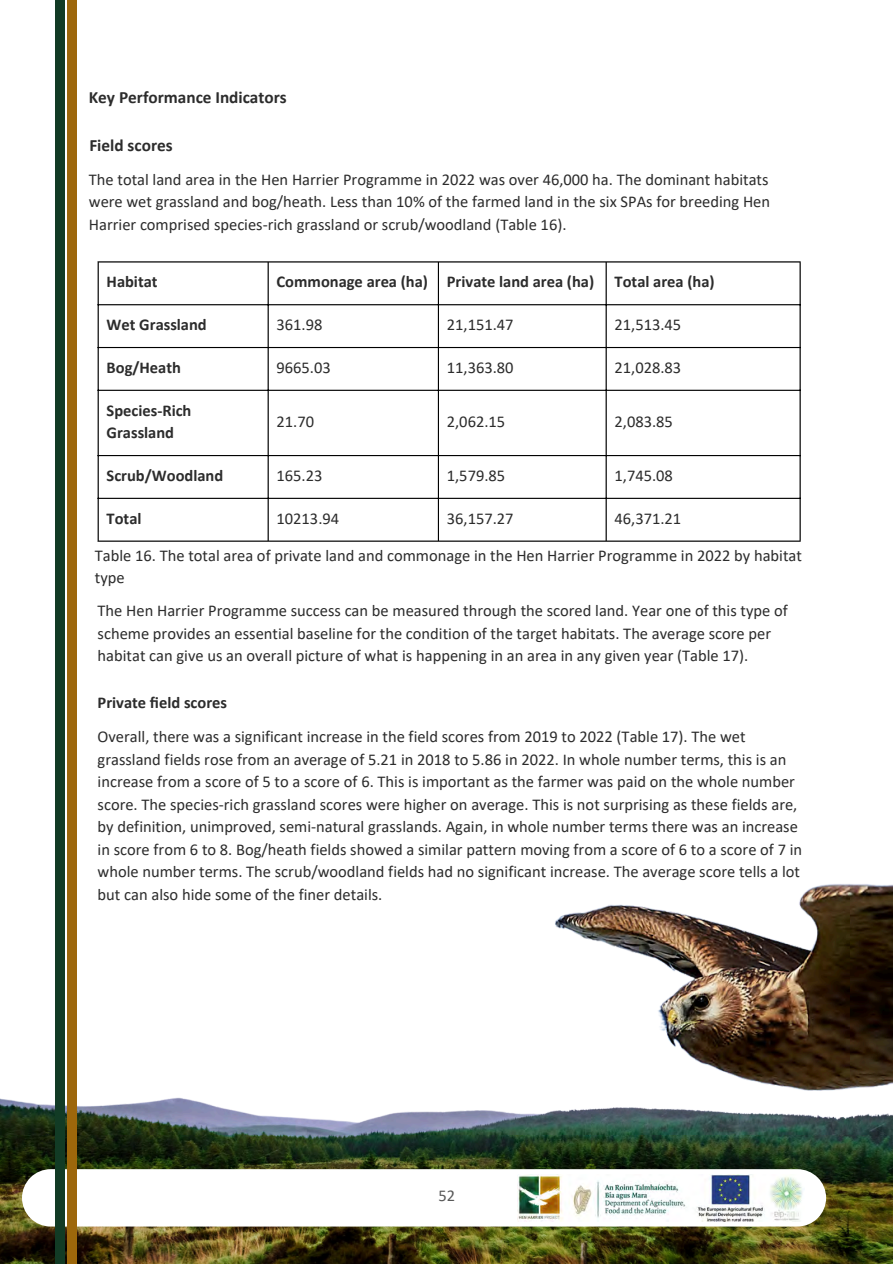
<style>
.page{position:relative;width:893px;height:1264px;background:#fff}
.page>*{position:absolute;margin:0;border:0;box-sizing:border-box;transform-origin:0 0}
.t1{font:700 17.25px "Calibri";color:#2c2c2c}
.t2{font:16.5px/22.5px "Calibri";color:#2c2c2c}
.t3{font:700 16.5px/22.5px "Calibri";color:#2c2c2c}
.t4{font:16.5px "Calibri";color:#595959}
</style>
<div class="page">
<hr style="left:98px;top:262px;width:1px;height:278px;background:#000">
<hr style="left:267px;top:262px;width:2px;height:278px;background:#000">
<hr style="left:438px;top:262px;width:1px;height:278px;background:#000">
<hr style="left:605px;top:262px;width:1px;height:278px;background:#000">
<hr style="left:799px;top:262px;width:1px;height:278px;background:#000">
<hr style="left:98px;top:261px;width:702px;height:1px;background:#000">
<hr style="left:98px;top:304px;width:702px;height:1px;background:#000">
<hr style="left:98px;top:347px;width:702px;height:1px;background:#000">
<hr style="left:98px;top:390px;width:702px;height:1px;background:#000">
<hr style="left:98px;top:455px;width:702px;height:1px;background:#000">
<hr style="left:98px;top:498px;width:702px;height:1px;background:#000">
<hr style="left:98px;top:540px;width:702px;height:1px;background:#000">
<img style="left:555px;top:884px;width:337px;height:202px">
<img style="left:0;top:1086px;width:892px;height:177px">
<svg style="left:22px;top:1169px;width:804px;height:57px"></svg>
<img style="left:517px;top:1174px;width:287px;height:47px">
<div style="left:56px;top:0;width:9px;height:1263px;background:#123b25"></div>
<div style="left:68px;top:0;width:9px;height:1263px;background:#9d670b"></div>
<p class="t1" style="left:89px;top:90px;width:199px">Key Performance Indicators</p>
<p class="t1" style="left:89px;top:138px;width:85px">Field scores</p>
<p class="t2" style="left:89px;top:169px;width:682px;text-align:justify">The total land area in the Hen Harrier Programme in 2022 was over 46,000 ha. The dominant habitats were wet grassland and bog/heath. Less than 10% of the farmed land in the six SPAs for breeding Hen Harrier comprised species-rich grassland or scrub/woodland (Table 16).</p>
<h1 class="t3" style="left:107px;top:272px;width:52px">Habitat</h1>
<h1 class="t3" style="left:276px;top:272px;width:153px">Commonage area (ha)</h1>
<p class="t3" style="left:447px;top:272px;width:149px">Private land area (ha)</p>
<p class="t3" style="left:614px;top:272px;width:101px">Total area (ha)</p>
<p class="t3" style="left:107px;top:315px;width:102px">Wet Grassland</p>
<p class="t2" style="left:276px;top:315px;width:47px">361.98</p>
<p class="t2" style="left:447px;top:315px;width:68px">21,151.47</p>
<p class="t2" style="left:614px;top:315px;width:68px">21,513.45</p>
<p class="t3" style="left:107px;top:357px;width:76px">Bog/Heath</p>
<p class="t2" style="left:276px;top:357px;width:56px">9665.03</p>
<p class="t2" style="left:447px;top:357px;width:68px">11,363.80</p>
<p class="t2" style="left:614px;top:357px;width:68px">21,028.83</p>
<p class="t3" style="left:107px;top:400px;width:86px">Species-Rich<br>Grassland</p>
<p class="t2" style="left:276px;top:411px;width:39px">21.70</p>
<p class="t2" style="left:447px;top:411px;width:60px">2,062.15</p>
<p class="t2" style="left:614px;top:411px;width:60px">2,083.85</p>
<p class="t3" style="left:107px;top:465px;width:118px">Scrub/Woodland</p>
<p class="t2" style="left:276px;top:465px;width:47px">165.23</p>
<p class="t2" style="left:447px;top:465px;width:60px">1,579.85</p>
<p class="t2" style="left:614px;top:465px;width:60px">1,745.08</p>
<p class="t3" style="left:107px;top:508px;width:36px">Total</p>
<p class="t2" style="left:276px;top:508px;width:64px">10213.94</p>
<p class="t2" style="left:447px;top:508px;width:68px">36,157.27</p>
<p class="t2" style="left:614px;top:508px;width:68px">46,371.21</p>
<p class="t2" style="left:95px;top:545px;width:708px">Table 16. The total area of private land and commonage in the Hen Harrier Programme in 2022 by habitat type</p>
<p class="t2" style="left:98px;top:600px;width:691px">The Hen Harrier Programme success can be measured through the scored land. Year one of this type of scheme provides an essential baseline for the condition of the target habitats. The average score per habitat can give us an overall picture of what is happening in an area in any given year (Table 17).</p>
<p class="t3" style="left:98px;top:693px;width:131px">Private field scores</p>
<h1 class="t2" style="left:98px;top:726px;width:706px">Overall, there was a significant increase in the field scores from 2019 to 2022 (Table 17). The wet grassland fields rose from an average of 5.21 in 2018 to 5.86 in 2022. In whole number terms, this is an increase from a score of 5 to a score of 6. This is important as the farmer was paid on the whole number score. The species-rich grassland scores were higher on average. This is not surprising as these fields are, by definition, unimproved, semi-natural grasslands. Again, in whole number terms there was an increase in score from 6 to 8. Bog/heath fields showed a similar pattern moving from a score of 6 to a score of 7 in whole number terms. The scrub/woodland fields had no significant increase. The average score tells a lot but can also hide some of the finer details.</h1>
<p class="t4" style="left:438px;top:1188px;width:18px">52</p>
</div>
